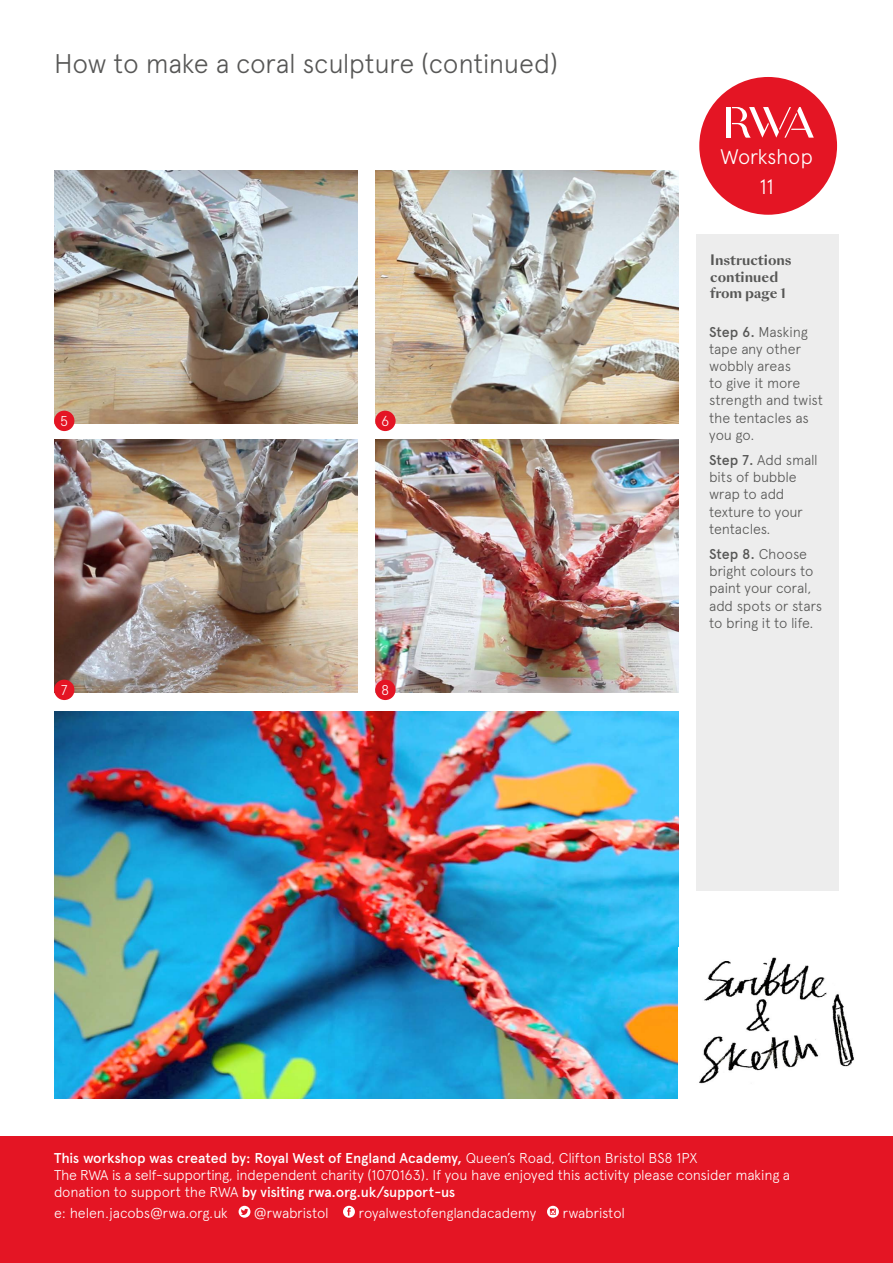
<style>
.page{position:relative;width:893px;height:1263px;background:#fff}
.page>*{position:absolute;margin:0;border:0;box-sizing:border-box;transform-origin:0 0}
.t1{font:300 27px "Apercu";letter-spacing:-.015em;color:#575756}
.t2{font:300 21px "Apercu";letter-spacing:-.02em;color:#fff}
.t3{font:300 14.25px/17.1px "Apercu";letter-spacing:-.015em;color:#fff}
._6__Course_text_blac{font:300 14.25px/17.1px "Apercu";letter-spacing:-.015em;color:#575756}
.t4{font:700 13.5px/16.2px "Sang Bleu Sans";color:#575756}
.s1{font-weight:500}
</style>
<div class="page">
<div style="left:696px;top:234px;width:143px;height:657px;background:#ededed"></div>
<div style="left:699px;top:77px;width:138px;height:138px;background:#e41524;border-radius:50%"></div>
<hr style="left:726px;top:107px;width:4px;height:31px;background:#fff">
<svg style="left:732px;top:107px;width:82px;height:31px"></svg>
<img style="left:54px;top:170px;width:303px;height:253px">
<img style="left:54px;top:439px;width:303px;height:253px">
<img style="left:54px;top:711px;width:624px;height:387px">
<img style="left:375px;top:170px;width:303px;height:253px">
<img style="left:375px;top:439px;width:303px;height:253px">
<div style="left:54px;top:411px;width:20px;height:20px;background:#e41524;border-radius:50%"></div>
<div style="left:54px;top:680px;width:20px;height:20px;background:#e41524;border-radius:50%"></div>
<div style="left:375px;top:411px;width:21px;height:20px;background:#e41524;border-radius:50%"></div>
<div style="left:375px;top:680px;width:21px;height:20px;background:#e41524;border-radius:50%"></div>
<div style="left:0;top:1137px;width:893px;height:126px;background:#e41524"></div>
<svg style="left:239px;top:1206px;width:11px;height:12px"></svg>
<svg style="left:343px;top:1206px;width:12px;height:12px"></svg>
<svg style="left:547px;top:1206px;width:12px;height:12px"></svg>
<img style="left:699px;top:957px;width:155px;height:127px">
<p class="t1" style="left:54px;top:47px;width:505px">How to make a coral sculpture (continued)</p>
<p class="t3" style="left:60px;top:412px;width:10px">5</p>
<p class="t3" style="left:61px;top:681px;width:8px">7</p>
<p class="t3" style="left:381px;top:412px;width:10px">6</p>
<p class="t3" style="left:381px;top:681px;width:10px">8</p>
<p class="t2" style="left:720px;top:144px;width:94px">Workshop</p>
<p class="t2" style="left:759px;top:174px;width:16px">11</p>
<p class="t4" style="left:710px;top:252px;width:83px">Instructions continued from page 1</p>
<p class="_6__Course_text_blac" style="left:709px;top:323px;width:115px"><span class="s1">Step 6.</span> Masking tape any other wobbly areas<br>to give it more strength and twist the tentacles as you go.</p>
<p class="_6__Course_text_blac" style="left:709px;top:452px;width:110px"><span class="s1">Step 7.</span> Add small bits of bubble wrap to add texture to your tentacles.</p>
<p class="_6__Course_text_blac" style="left:709px;top:546px;width:115px"><span class="s1">Step 8.</span> Choose bright colours to paint your coral, add spots or stars to bring it to life.</p>
<p class="t3" style="left:54px;top:1149px;width:738px"><span class="s1">This workshop was created by: Royal West of England Academy,</span> Queen’s Road, Clifton Bristol BS8 1PX<br>The RWA is a self-supporting, independent charity (1070163). If you have enjoyed this activity please consider making a donation to support the RWA <span class="s1">by visiting rwa.org.uk/support-us</span></p>
<p class="t3" style="left:54px;top:1204px;width:175px">e: helen.jacobs@rwa.org.uk</p>
<p class="t3" style="left:254px;top:1204px;width:76px">@rwabristol</p>
<p class="t3" style="left:358px;top:1204px;width:179px">royalwestofenglandacademy</p>
<p class="t3" style="left:562px;top:1204px;width:64px">rwabristol</p>
</div>
